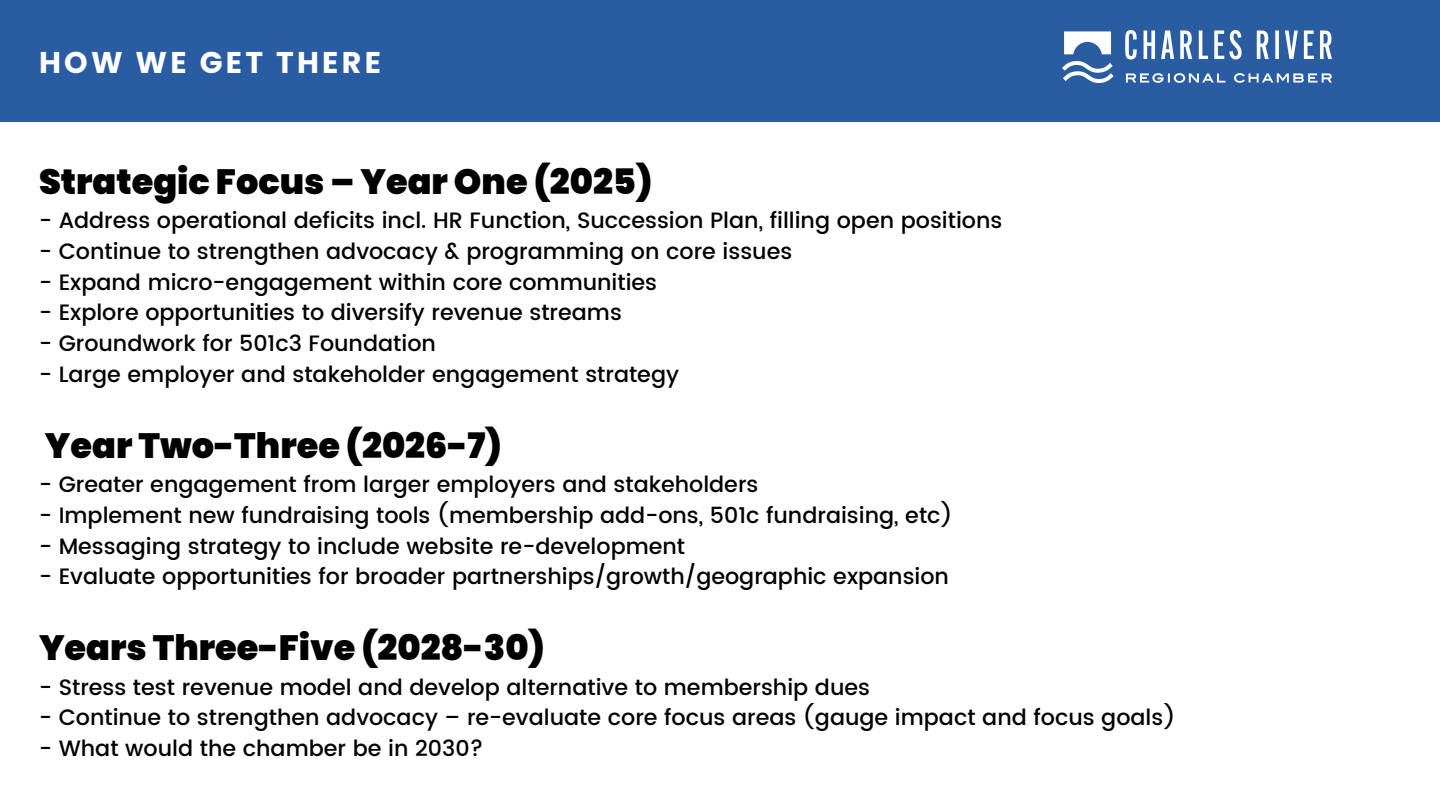
<style>
.page{position:relative;width:1440px;height:810px;background:#fff}
.page>*{position:absolute;margin:0;border:0;box-sizing:border-box;transform-origin:0 0}
.t1{font:900 35.1px "Poppins";color:#000}
.t2{font:700 30px "Poppins";letter-spacing:.11em;color:#fff}
.t3{font:500 22.2px "Poppins";color:#000}
</style>
<div class="page">
<div style="left:0;top:0;width:1440px;height:121px;background:#295ca1"></div>
<img style="left:1062px;top:31px;width:270px;height:51px">
<h2 class="t2" style="left:39px;top:45px;width:343px">HOW WE GET THERE</h2>
<h1 class="t1" style="left:39px;top:161px;width:615px">Strategic Focus – Year One (2025)</h1>
<p class="t3" style="left:39px;top:204px;width:965px">- Address operational deficits incl. HR Function, Succession Plan, filling open positions</p>
<p class="t3" style="left:39px;top:235px;width:755px">- Continue to strengthen advocacy &amp; programming on core issues</p>
<p class="t3" style="left:39px;top:266px;width:620px">- Expand micro-engagement within core communities</p>
<p class="t3" style="left:39px;top:296px;width:584px">- Explore opportunities to diversify revenue streams</p>
<p class="t3" style="left:39px;top:327px;width:398px">- Groundwork for 501c3 Foundation</p>
<p class="t3" style="left:39px;top:358px;width:642px">- Large employer and stakeholder engagement strategy</p>
<h1 class="t1" style="left:45px;top:425px;width:458px">Year Two-Three (2026-7)</h1>
<p class="t3" style="left:39px;top:468px;width:721px">- Greater engagement from larger employers and stakeholders</p>
<p class="t3" style="left:39px;top:499px;width:915px">- Implement new fundraising tools (membership add-ons, 501c fundraising, etc)</p>
<p class="t3" style="left:39px;top:530px;width:648px">- Messaging strategy to include website re-development</p>
<p class="t3" style="left:39px;top:560px;width:911px">- Evaluate opportunities for broader partnerships/growth/geographic expansion</p>
<h1 class="t1" style="left:39px;top:628px;width:507px">Years Three-Five (2028-30)</h1>
<p class="t3" style="left:39px;top:671px;width:833px">- Stress test revenue model and develop alternative to membership dues</p>
<p class="t3" style="left:39px;top:701px;width:1138px">- Continue to strengthen advocacy – re-evaluate core focus areas (gauge impact and focus goals)</p>
<p class="t3" style="left:39px;top:732px;width:446px">- What would the chamber be in 2030?</p>
</div>
